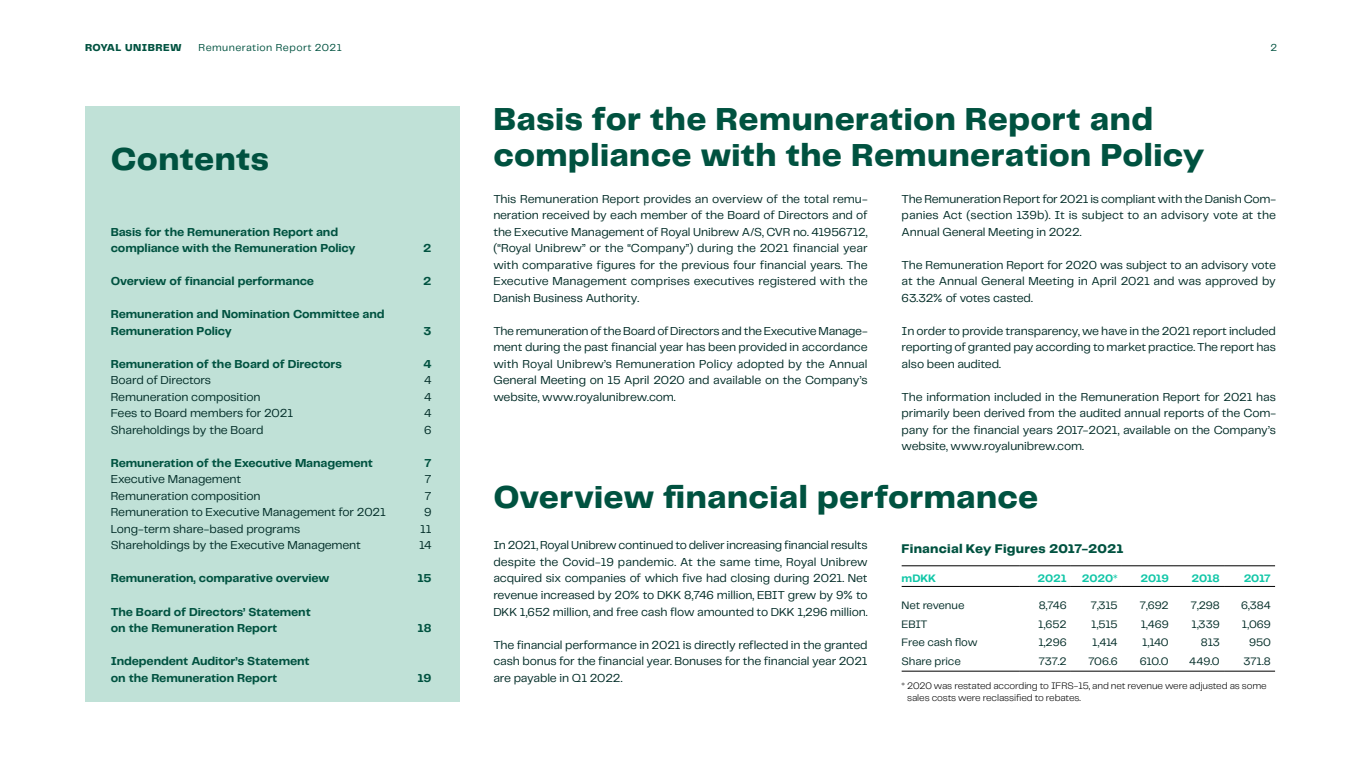
<style>
.page{position:relative;width:1361px;height:766px;background:#fff}
.page>*{position:absolute;margin:0;border:0;box-sizing:border-box;transform-origin:0 0}
.t1{font:700 33px/36px "Telegraf Ultra";letter-spacing:.01em;color:#005240}
.t2{font:700 13.2px "Telegraf Ultra";letter-spacing:.015em;color:#005240}
.t3{font:12px/16.5px "Royal Telegraf";letter-spacing:-.01em;color:#002b26;text-align:justify}
.t4{font:700 12px/16.5px "Royal Telegraf";letter-spacing:-.01em;color:#005240}
.t5{font:11.25px "Royal Telegraf";letter-spacing:-.01em;color:#002b26}
.t6{font:700 11.25px "Royal Telegraf";letter-spacing:-.02em;color:#12c7a8}
.t7{font:10.5px "Royal Telegraf";letter-spacing:.035em;color:#005240}
.t8{font:700 10.5px "Telegraf Ultra";letter-spacing:.045em;color:#005240}
.t9{font:9.75px/12px "Royal Telegraf Light";letter-spacing:-.01em;color:#000}
</style>
<div class="page">
<div style="left:85px;top:106px;width:374px;height:596px;background:#c0e1d7"></div>
<hr style="left:901px;top:565px;width:119px;height:1px;background:#000">
<hr style="left:1020px;top:565px;width:51px;height:1px;background:#000">
<hr style="left:1071px;top:565px;width:51px;height:1px;background:#000">
<hr style="left:1122px;top:565px;width:51px;height:1px;background:#000">
<hr style="left:1173px;top:565px;width:51px;height:1px;background:#000">
<hr style="left:1224px;top:565px;width:51px;height:1px;background:#000">
<hr style="left:901px;top:586px;width:119px;height:1px;background:#000">
<hr style="left:1020px;top:586px;width:51px;height:1px;background:#000">
<hr style="left:1071px;top:586px;width:51px;height:1px;background:#000">
<hr style="left:1122px;top:586px;width:51px;height:1px;background:#000">
<hr style="left:1173px;top:586px;width:51px;height:1px;background:#000">
<hr style="left:1224px;top:586px;width:51px;height:1px;background:#000">
<hr style="left:901px;top:670px;width:119px;height:1px;background:#000">
<hr style="left:1020px;top:670px;width:51px;height:1px;background:#000">
<hr style="left:1071px;top:670px;width:51px;height:1px;background:#000">
<hr style="left:1122px;top:670px;width:51px;height:1px;background:#000">
<hr style="left:1173px;top:670px;width:51px;height:1px;background:#000">
<hr style="left:1224px;top:670px;width:51px;height:1px;background:#000">
<p class="t8" style="left:85px;top:40px;width:98px">ROYAL UNIBREW</p>
<p class="t7" style="left:199px;top:40px;width:145px">Remuneration Report 2021</p>
<p class="t7" style="left:1270px;top:40px;width:8px">2</p>
<h1 class="t1" style="left:111px;top:141px;width:159px">Contents</h1>
<p class="t4" style="left:111px;top:223px;width:246px">Basis for the Remuneration Report and compliance with the Remuneration Policy</p>
<p class="t4" style="left:423px;top:240px;width:10px">2</p>
<p class="t4" style="left:111px;top:273px;width:205px">Overview of financial performance</p>
<p class="t4" style="left:423px;top:273px;width:10px">2</p>
<p class="t4" style="left:111px;top:306px;width:275px">Remuneration and Nomination Committee and<br>Remuneration Policy</p>
<p class="t4" style="left:423px;top:322px;width:9px">3</p>
<p class="t4" style="left:111px;top:355px;width:233px">Remuneration of the Board of Directors</p>
<p class="t4" style="left:423px;top:355px;width:10px">4</p>
<p class="t3" style="left:111px;top:371px;width:102px">Board of Directors</p>
<p class="t3" style="left:424px;top:371px;width:9px">4</p>
<p class="t3" style="left:111px;top:388px;width:151px">Remuneration composition</p>
<p class="t3" style="left:424px;top:388px;width:9px">4</p>
<p class="t3" style="left:111px;top:404px;width:184px">Fees to Board members for 2021</p>
<p class="t3" style="left:424px;top:404px;width:9px">4</p>
<p class="t3" style="left:111px;top:421px;width:154px">Shareholdings by the Board</p>
<p class="t3" style="left:424px;top:421px;width:9px">6</p>
<p class="t4" style="left:111px;top:454px;width:264px">Remuneration of the Executive Management</p>
<p class="t4" style="left:424px;top:454px;width:9px">7</p>
<p class="t3" style="left:111px;top:470px;width:132px">Executive Management</p>
<p class="t3" style="left:425px;top:470px;width:8px">7</p>
<p class="t3" style="left:111px;top:487px;width:151px">Remuneration composition</p>
<p class="t3" style="left:425px;top:487px;width:8px">7</p>
<p class="t3" style="left:111px;top:503px;width:276px">Remuneration to Executive Management for 2021</p>
<p class="t3" style="left:424px;top:503px;width:9px">9</p>
<p class="t3" style="left:111px;top:520px;width:191px">Long-term share-based programs</p>
<p class="t3" style="left:420px;top:520px;width:13px">11</p>
<p class="t3" style="left:111px;top:536px;width:251px">Shareholdings by the Executive Management</p>
<p class="t3" style="left:419px;top:536px;width:14px">14</p>
<p class="t4" style="left:111px;top:570px;width:220px">Remuneration, comparative overview</p>
<p class="t4" style="left:417px;top:570px;width:15px">15</p>
<p class="t4" style="left:111px;top:603px;width:201px">The Board of Directors’ Statement on the Remuneration Report</p>
<p class="t4" style="left:418px;top:619px;width:15px">18</p>
<p class="t4" style="left:111px;top:652px;width:200px">Independent Auditor’s Statement on the Remuneration Report</p>
<p class="t4" style="left:418px;top:669px;width:15px">19</p>
<h1 class="t1" style="left:493px;top:101px;width:712px">Basis for the Remuneration Report and compliance with the Remuneration Policy</h1>
<p class="t3" style="left:493px;top:190px;width:376px">This Remuneration Report provides an overview of the total remu&shy;neration received by each member of the Board of Directors and of the Executive Management of Royal Unibrew A/S, CVR no. 41956712, (“Royal Unibrew” or the “Company”) during the 2021 financial year with comparative figures for the previous four financial years. The Executive Management comprises executives registered with the Danish Business Authority.</p>
<p class="t3" style="left:493px;top:322px;width:376px">The remuneration of the Board of Directors and the Executive Manage&shy;ment during the past financial year has been provided in accordance with Royal Unibrew’s Remuneration Policy adopted by the Annual General Meeting on 15 April 2020 and available on the Company’s website, www.royalunibrew.com.</p>
<p class="t3" style="left:901px;top:190px;width:376px">The Remuneration Report for 2021 is compliant with the Danish Com&shy;panies Act (section 139b). It is subject to an advisory vote at the Annual General Meeting in 2022.</p>
<p class="t3" style="left:901px;top:256px;width:376px">The Remuneration Report for 2020 was subject to an advisory vote at the Annual General Meeting in April 2021 and was approved by 63.32% of votes casted.</p>
<p class="t3" style="left:901px;top:322px;width:376px">In order to provide transparency, we have in the 2021 report included reporting of granted pay according to market practice. The report has also been audited.</p>
<p class="t3" style="left:901px;top:388px;width:376px">The information included in the Remuneration Report for 2021 has primarily been derived from the audited annual reports of the Com&shy;pany for the financial years 2017-2021, available on the Company’s website, www.royalunibrew.com.</p>
<h1 class="t1" style="left:493px;top:479px;width:546px">Overview financial performance</h1>
<p class="t2" style="left:901px;top:539px;width:223px">Financial Key Figures 2017-2021</p>
<p class="t6" style="left:901px;top:570px;width:36px">mDKK</p>
<p class="t6" style="left:1037px;top:570px;width:31px">2021</p>
<p class="t6" style="left:1082px;top:570px;width:37px">2020*</p>
<p class="t6" style="left:1140px;top:570px;width:30px">2019</p>
<p class="t6" style="left:1191px;top:570px;width:30px">2018</p>
<p class="t6" style="left:1243px;top:570px;width:29px">2017</p>
<p class="t5" style="left:901px;top:597px;width:64px">Net revenue</p>
<p class="t5" style="left:1039px;top:597px;width:29px">8,746</p>
<p class="t5" style="left:1091px;top:597px;width:28px">7,315</p>
<p class="t5" style="left:1140px;top:597px;width:30px">7,692</p>
<p class="t5" style="left:1191px;top:597px;width:30px">7,298</p>
<p class="t5" style="left:1241px;top:597px;width:31px">6,384</p>
<p class="t5" style="left:901px;top:616px;width:28px">EBIT</p>
<p class="t5" style="left:1038px;top:616px;width:30px">1,652</p>
<p class="t5" style="left:1091px;top:616px;width:28px">1,515</p>
<p class="t5" style="left:1140px;top:616px;width:30px">1,469</p>
<p class="t5" style="left:1191px;top:616px;width:30px">1,339</p>
<p class="t5" style="left:1242px;top:616px;width:30px">1,069</p>
<p class="t5" style="left:901px;top:634px;width:77px">Free cash flow</p>
<p class="t5" style="left:1038px;top:634px;width:30px">1,296</p>
<p class="t5" style="left:1092px;top:634px;width:27px">1,414</p>
<p class="t5" style="left:1142px;top:634px;width:28px">1,140</p>
<p class="t5" style="left:1201px;top:634px;width:20px">813</p>
<p class="t5" style="left:1249px;top:634px;width:23px">950</p>
<p class="t5" style="left:901px;top:653px;width:61px">Share price</p>
<p class="t5" style="left:1039px;top:653px;width:29px">737.2</p>
<p class="t5" style="left:1088px;top:653px;width:31px">706.6</p>
<p class="t5" style="left:1140px;top:653px;width:30px">610.0</p>
<p class="t5" style="left:1189px;top:653px;width:32px">449.0</p>
<p class="t5" style="left:1243px;top:653px;width:29px">371.8</p>
<p class="t9" style="left:907px;top:679px;width:361px;text-indent:-5px">* 2020 was restated according to IFRS-15, and net revenue were adjusted as some sales costs were reclassified to rebates.</p>
<p class="t3" style="left:493px;top:536px;width:376px">In 2021, Royal Unibrew continued to deliver increasing financial results despite the Covid-19 pandemic. At the same time, Royal Unibrew acquired six companies of which five had closing during 2021. Net revenue increased by 20% to DKK 8,746 million, EBIT grew by 9% to DKK 1,652 million, and free cash flow amounted to DKK 1,296 million.</p>
<p class="t3" style="left:493px;top:635px;width:376px">The financial performance in 2021 is directly reflected in the granted cash bonus for the financial year. Bonuses for the financial year 2021 are payable in Q1 2022.</p>
</div>
